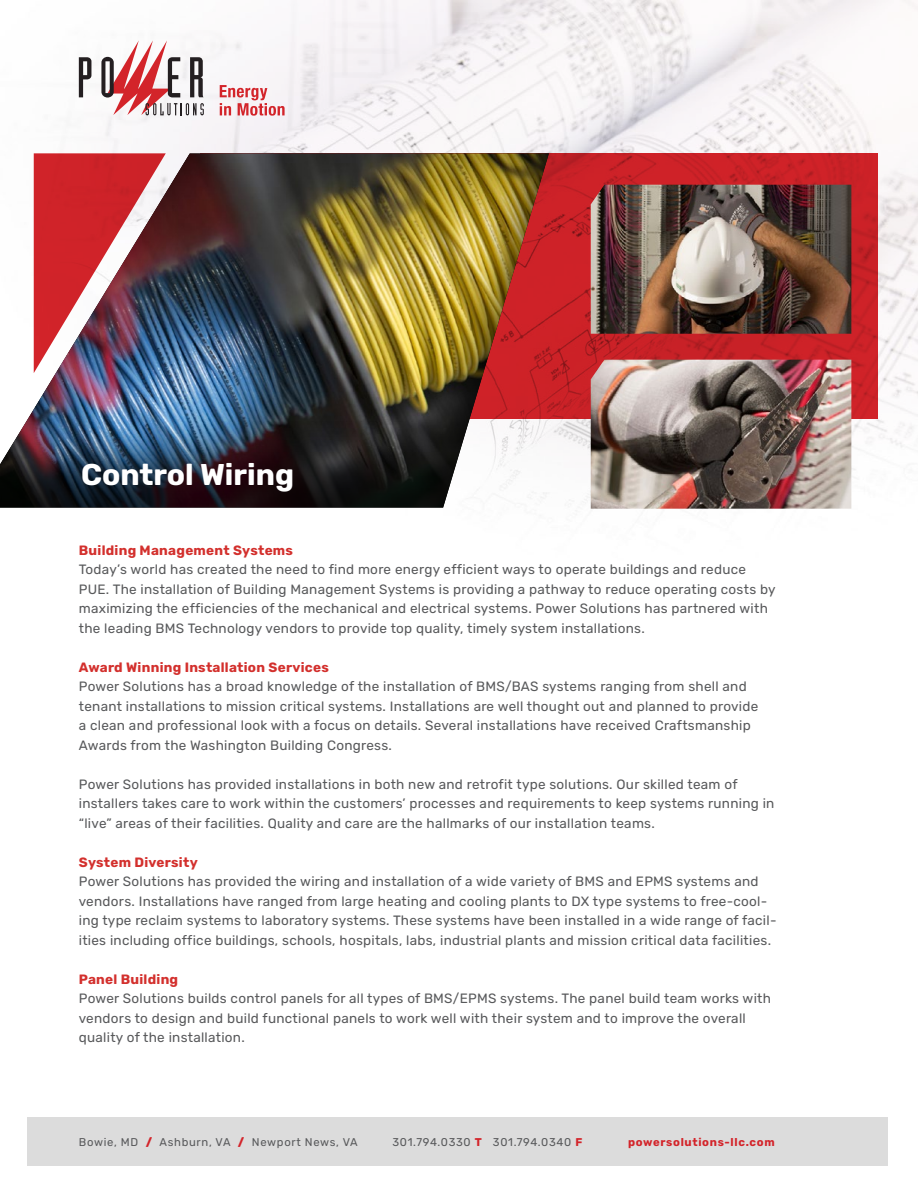
<style>
.page{position:relative;width:918px;height:1188px;background:#fff}
.page>*{position:absolute;margin:0;border:0;box-sizing:border-box;transform-origin:0 0}
.t1{font:700 30px "Rubik";color:#fff}
.t2{font:13.5px/19.5px "Rubik";letter-spacing:.02em;color:#58595b}
.t3{font:700 13.5px "Rubik";letter-spacing:.02em;color:#d3302d}
.t4{font:11.25px "Rubik";letter-spacing:.06em;color:#58595b}
.t5{font:700 11.25px "Rubik";letter-spacing:.06em;color:#d3242a}
.s1{font-weight:900;color:#d3242a}
.s2{font-weight:700;color:#d3242a}
</style>
<div class="page">
<img style="left:78px;top:0;width:840px;height:509px">
<svg style="left:562px;top:153px;width:316px;height:265px;background:#c82127"></svg>
<div style="left:28px;top:1117px;width:860px;height:49px;background:#dcdcdc"></div>
<svg style="left:79px;top:57px;width:12px;height:40px"></svg>
<svg style="left:101px;top:40px;width:103px;height:75px"></svg>
<svg style="left:220px;top:85px;width:65px;height:31px"></svg>
<div style="left:0;top:144px;width:562px;height:366px;background:#000;opacity:.75"></div>
<img style="left:591px;top:360px;width:260px;height:149px">
<img style="left:591px;top:185px;width:260px;height:149px">
<h1 class="t1" style="left:81px;top:457px;width:215px">Control Wiring</h1>
<p class="t3" style="left:79px;top:542px;width:216px">Building Management Systems</p>
<p class="t2" style="left:79px;top:560px;width:698px">Today’s world has created the need to find more energy efficient ways to operate buildings and reduce PUE. The installation of Building Management Systems is providing a pathway to reduce operating costs by maximizing the efficiencies of the mechanical and electrical systems. Power Solutions has partnered with the leading BMS Technology vendors to provide top quality, timely system installations.</p>
<p class="t3" style="left:79px;top:659px;width:252px">Award Winning Installation Services</p>
<p class="t2" style="left:79px;top:677px;width:681px">Power Solutions has a broad knowledge of the installation of BMS/BAS systems ranging from shell and tenant installations to mission critical systems. Installations are well thought out and planned to provide a clean and professional look with a focus on details. Several installations have received Craftsmanship Awards from the Washington Building Congress.</p>
<p class="t2" style="left:79px;top:775px;width:697px">Power Solutions has provided installations in both new and retrofit type solutions. Our skilled team of installers takes care to work within the customers’ processes and requirements to keep systems running in “live” areas of their facilities. Quality and care are the hallmarks of our installation teams.</p>
<p class="t3" style="left:79px;top:854px;width:120px">System Diversity</p>
<p class="t2" style="left:79px;top:872px;width:699px">Power Solutions has provided the wiring and installation of a wide variety of BMS and EPMS systems and vendors. Installations have ranged from large heating and cooling plants to DX type systems to free-cool&shy;ing type reclaim systems to laboratory systems. These systems have been installed in a wide range of facil&shy;ities including office buildings, schools, hospitals, labs, industrial plants and mission critical data facilities.</p>
<p class="t3" style="left:79px;top:971px;width:101px">Panel Building</p>
<p class="t2" style="left:79px;top:989px;width:694px">Power Solutions builds control panels for all types of BMS/EPMS systems. The panel build team works with vendors to design and build functional panels to work well with their system and to improve the overall quality of the installation.</p>
<p class="t4" style="left:79px;top:1135px;width:281px">Bowie, MD <span class="s1">/</span> Ashburn, VA <span class="s1">/</span> Newport News, VA</p>
<p class="t4" style="left:393px;top:1135px;width:191px">301.794.0330 <span class="s2">T</span> 301.794.0340 <span class="s2">F</span></p>
<p class="t5" style="left:628px;top:1135px;width:148px">powersolutions-llc.com</p>
</div>
